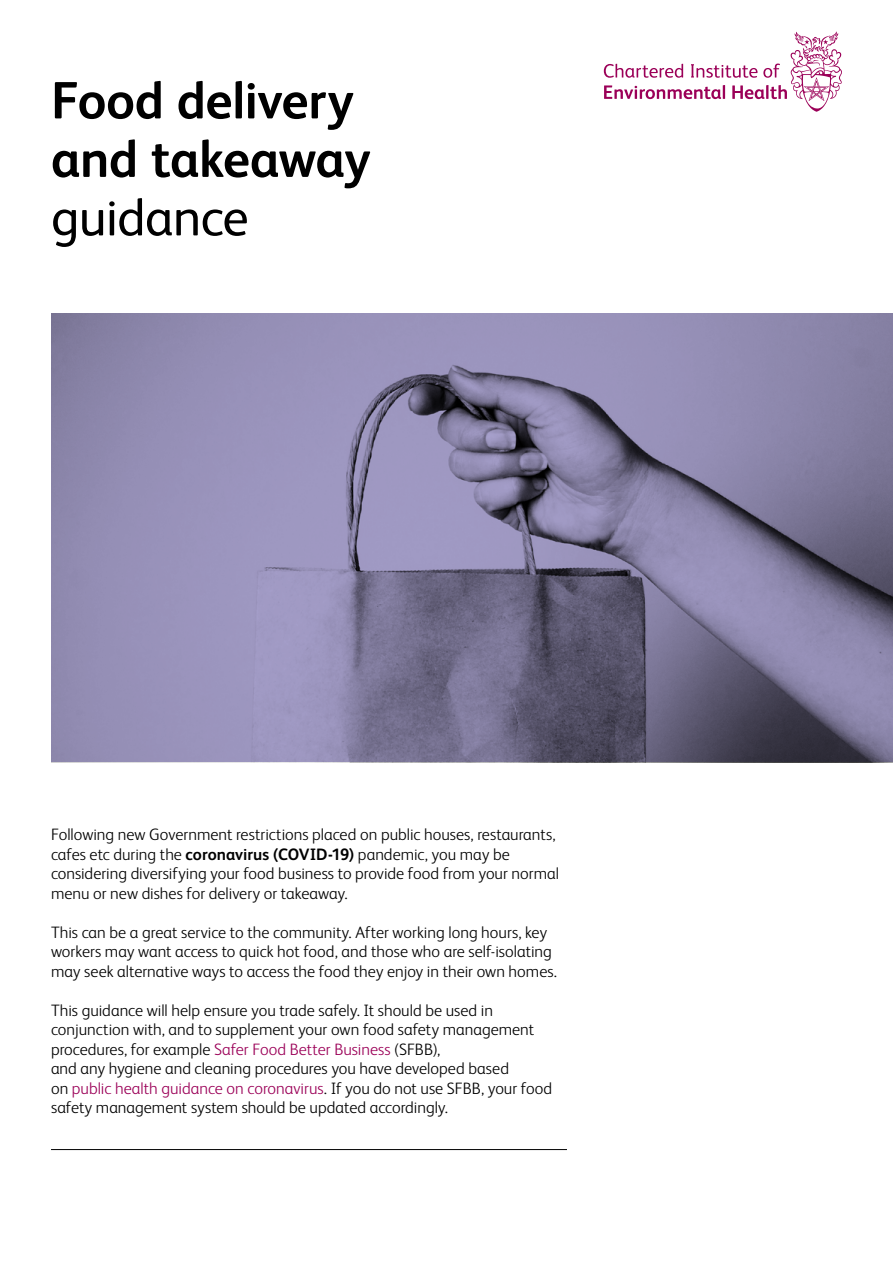
<style>
.page{position:relative;width:893px;height:1263px;background:#fff}
.page>*{position:absolute;margin:0;border:0;box-sizing:border-box;transform-origin:0 0}
.t1{font:700 52.5px/58.5px "FS Albert";letter-spacing:-.01em;color:#000}
.t2{font:52.5px "FS Albert";letter-spacing:-.015em;color:#000}
.t3{font:300 16.5px/19.5px "FS Albert";color:#000}
.s1{font-weight:700}
.s2{color:#9b0058}
</style>
<div class="page">
<svg style="left:604px;top:32px;width:238px;height:80px"></svg>
<hr style="left:51px;top:1149px;width:516px;height:1px;background:#000">
<svg style="left:51px;top:313px;width:842px;height:449px;background:#847fa2"></svg>
<h1 class="t1" style="left:51px;top:71px;width:321px">Food delivery and takeaway</h1>
<h1 class="t2" style="left:51px;top:188px;width:199px">guidance</h1>
<p class="t3" style="left:51px;top:824px;width:510px">Following new Government restrictions placed on public houses, restaurants, cafes etc during the <span class="s1">coronavirus (COVID-19)</span> pandemic, you may be considering diversifying your food business to provide food from your normal menu or new dishes for delivery or takeaway.</p>
<p class="t3" style="left:51px;top:922px;width:508px">This can be a great service to the community. After working long hours, key workers may want access to quick hot food, and those who are self-isolating may seek alternative ways to access the food they enjoy in their own homes.</p>
<p class="t3" style="left:51px;top:1000px;width:503px">This guidance will help ensure you trade safely. It should be used in conjunction with, and to supplement your own food safety management procedures, for example <span class="s2">Safer Food Better Business</span> (SFBB),<br>and any hygiene and cleaning procedures you have developed based<br>on <span class="s2">public health guidance on coronavirus</span>. If you do not use SFBB, your food safety management system should be updated accordingly.</p>
</div>
